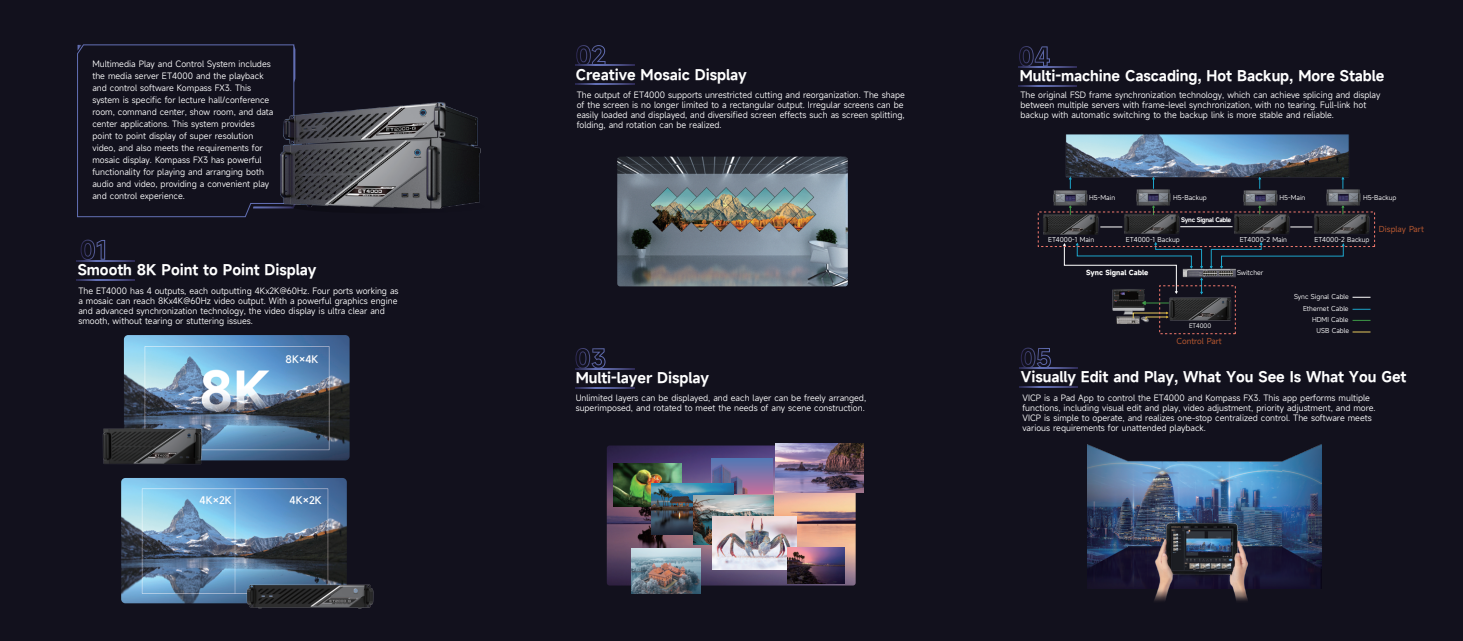
<style>
.page{position:relative;width:1463px;height:641px;background:#fff}
.page>*{position:absolute;margin:0;border:0;box-sizing:border-box;transform-origin:0 0}
.t1{font:600 14px "Mi Sans";letter-spacing:-.005em;color:#fff}
.t2{font:500 10px "Mi Sans";letter-spacing:.005em;color:#fff}
.t3{font:8.5px/10px "Mi Sans";color:#fff}
.t4{font:8px "Mi Sans";color:#b75830}
.t5{font:6.6px/11.4px "Mi Sans";color:#fff;text-align:right}
.t6{font:700 6.6px "Mi Sans";color:#fff}
.t7{font:6.1px "Mi Sans";color:#fff}
.t8{font:600 6px "Mi Sans";letter-spacing:-.05em;color:#fff}
</style>
<div class="page">
<div style="left:0;top:0;width:1462px;height:641px;background:#12111d"></div>
<img style="left:617px;top:157px;width:231px;height:129px">
<svg style="left:576px;top:45px;width:29px;height:20px"></svg>
<svg style="left:576px;top:84px;width:58px;height:1px"></svg>
<svg style="left:576px;top:65px;width:58px;height:1px"></svg>
<img style="left:607px;top:445px;width:248px;height:140px">
<svg style="left:575px;top:348px;width:30px;height:20px"></svg>
<svg style="left:576px;top:387px;width:58px;height:1px"></svg>
<svg style="left:576px;top:368px;width:58px;height:1px"></svg>
<img style="left:613px;top:464px;width:68px;height:42px">
<img style="left:711px;top:459px;width:62px;height:34px">
<img style="left:651px;top:483px;width:82px;height:51px">
<img style="left:694px;top:495px;width:79px;height:49px">
<img style="left:712px;top:516px;width:85px;height:53px">
<img style="left:632px;top:548px;width:68px;height:45px">
<img style="left:776px;top:443px;width:87px;height:49px">
<img style="left:787px;top:548px;width:57px;height:35px">
<svg style="left:76px;top:279px;width:59px;height:1px"></svg>
<svg style="left:76px;top:260px;width:59px;height:1px"></svg>
<svg style="left:1021px;top:347px;width:30px;height:20px"></svg>
<svg style="left:1019px;top:386px;width:59px;height:1px"></svg>
<svg style="left:1019px;top:367px;width:59px;height:1px"></svg>
<img style="left:1087px;top:444px;width:234px;height:144px">
<img style="left:1135px;top:514px;width:125px;height:87px">
<svg style="left:77px;top:45px;width:219px;height:172px"></svg>
<svg style="left:1019px;top:46px;width:31px;height:20px"></svg>
<svg style="left:81px;top:239px;width:24px;height:21px"></svg>
<svg style="left:1018px;top:85px;width:59px;height:1px"></svg>
<svg style="left:1018px;top:66px;width:59px;height:1px"></svg>
<img style="left:1112px;top:294px;width:37px;height:30px">
<svg style="left:1100px;top:226px;width:22px;height:1px"></svg>
<hr style="left:1180px;top:226px;width:52px;height:1px;background:#fff">
<img style="left:1122px;top:211px;width:58px;height:23px">
<img style="left:1041px;top:211px;width:58px;height:24px">
<img style="left:1168px;top:297px;width:64px;height:24px">
<img style="left:1203px;top:268px;width:33px;height:9px">
<svg style="left:1142px;top:300px;width:27px;height:5px"></svg>
<svg style="left:1132px;top:311px;width:36px;height:9px"></svg>
<svg style="left:1209px;top:242px;width:135px;height:27px"></svg>
<svg style="left:1063px;top:242px;width:140px;height:52px"></svg>
<svg style="left:1068px;top:205px;width:4px;height:10px"></svg>
<svg style="left:1152px;top:205px;width:3px;height:10px"></svg>
<svg style="left:1258px;top:205px;width:3px;height:6px"></svg>
<svg style="left:1341px;top:205px;width:3px;height:6px"></svg>
<img style="left:1065px;top:135px;width:284px;height:42px">
<img style="left:1053px;top:190px;width:34px;height:15px">
<img style="left:1136px;top:190px;width:34px;height:15px">
<svg style="left:1290px;top:226px;width:22px;height:1px"></svg>
<img style="left:1312px;top:211px;width:58px;height:23px">
<img style="left:1232px;top:211px;width:58px;height:23px">
<svg style="left:1068px;top:177px;width:4px;height:12px"></svg>
<svg style="left:1151px;top:177px;width:4px;height:12px"></svg>
<svg style="left:1257px;top:177px;width:4px;height:12px"></svg>
<svg style="left:1341px;top:177px;width:4px;height:12px"></svg>
<img style="left:1243px;top:190px;width:34px;height:15px">
<img style="left:1326px;top:190px;width:34px;height:15px">
<svg style="left:1352px;top:297px;width:18px;height:1px"></svg>
<svg style="left:1352px;top:309px;width:18px;height:1px"></svg>
<svg style="left:1352px;top:320px;width:18px;height:1px"></svg>
<svg style="left:1352px;top:331px;width:18px;height:1px"></svg>
<img style="left:124px;top:335px;width:226px;height:125px">
<img style="left:121px;top:478px;width:226px;height:125px">
<img style="left:102px;top:423px;width:102px;height:42px">
<img style="left:268px;top:96px;width:213px;height:121px">
<img style="left:238px;top:576px;width:136px;height:33px">
<p class="t3" style="left:92px;top:58px;width:183px;line-height:12px">Multimedia Play and Control System includes the media server ET4000 and the playback and control software Kompass FX3. This system is specific for lecture hall/conference room, command center, show room, and data center applications. This system provides point to point display of super resolution video, and also meets the requirements for mosaic display. Kompass FX3 has powerful functionality for playing and arranging both audio and video, providing a convenient play and control experience.</p>
<h1 class="t1" style="left:576px;top:65px;width:173px">Creative Mosaic Display</h1>
<p class="t3" style="left:577px;top:90px;width:330px">The output of ET4000 supports unrestricted cutting and reorganization. The shape of the screen is no longer limited to a rectangular output. Irregular screens can be easily loaded and displayed, and diversified screen effects such as screen splitting, folding, and rotation can be realized.</p>
<h1 class="t1" style="left:78px;top:261px;width:240px">Smooth 8K Point to Point Display</h1>
<p class="t3" style="left:78px;top:286px;width:322px">The ET4000 has 4 outputs, each outputting 4Kx2K@60Hz. Four ports working as a mosaic can reach 8Kx4K@60Hz video output. With a powerful graphics engine and advanced synchronization technology, the video display is ultra clear and smooth, without tearing or stuttering issues.</p>
<p class="t2" style="left:286px;top:352px;width:34px">8K×4K</p>
<p class="t2" style="left:200px;top:493px;width:34px">4K×2K</p>
<p class="t2" style="left:290px;top:493px;width:34px">4K×2K</p>
<h1 class="t1" style="left:576px;top:369px;width:135px">Multi-layer Display</h1>
<p class="t3" style="left:576px;top:392px;width:292px">Unlimited layers can be displayed, and each layer can be freely arranged, superimposed, and rotated to meet the needs of any scene construction.</p>
<h1 class="t1" style="left:1020px;top:67px;width:366px">Multi-machine Cascading, Hot Backup, More Stable</h1>
<p class="t3" style="left:1020px;top:90px;width:361px">The original FSD frame synchronization technology, which can achieve splicing and display between multiple servers with frame-level synchronization, with no tearing. Full-link hot backup with automatic switching to the backup link is more stable and reliable.</p>
<p class="t5" style="left:1089px;top:191px;width:27px">H5-Main</p>
<p class="t5" style="left:1173px;top:191px;width:35px">H5-Backup</p>
<p class="t5" style="left:1048px;top:233px;width:48px">ET4000-1 Main</p>
<p class="t5" style="left:1126px;top:233px;width:55px">ET4000-1 Backup</p>
<p class="t5" style="left:1239px;top:233px;width:49px">ET4000-2 Main</p>
<p class="t5" style="left:1314px;top:233px;width:57px">ET4000-2 Backup</p>
<p class="t5" style="left:1279px;top:191px;width:27px">H5-Main</p>
<p class="t5" style="left:1363px;top:191px;width:35px">H5-Backup</p>
<p class="t8" style="left:1181px;top:216px;width:52px">Sync Signal Cable</p>
<p class="t4" style="left:1379px;top:224px;width:46px">Display Part</p>
<p class="t6" style="left:1086px;top:268px;width:64px">Sync Signal Cable</p>
<p class="t5" style="left:1237px;top:266px;width:28px">Switcher</p>
<p class="t7" style="left:1189px;top:322px;width:24px">ET4000</p>
<p class="t4" style="left:1176px;top:335px;width:47px">Control Part</p>
<p class="t5" style="left:1294px;top:291px;width:57px">Sync Signal Cable<br>Ethernet Cable<br>HDMI Cable<br>USB Cable</p>
<h1 class="t1" style="left:1021px;top:368px;width:387px">Visually Edit and Play, What You See Is What You Get</h1>
<p class="t3" style="left:1022px;top:392px;width:355px">VICP is a Pad App to control the ET4000 and Kompass FX3. This app performs multiple functions, including visual edit and play, video adjustment, priority adjustment, and more.<br>VICP is simple to operate, and realizes one-stop centralized control. The software meets various requirements for unattended playback.</p>
</div>
